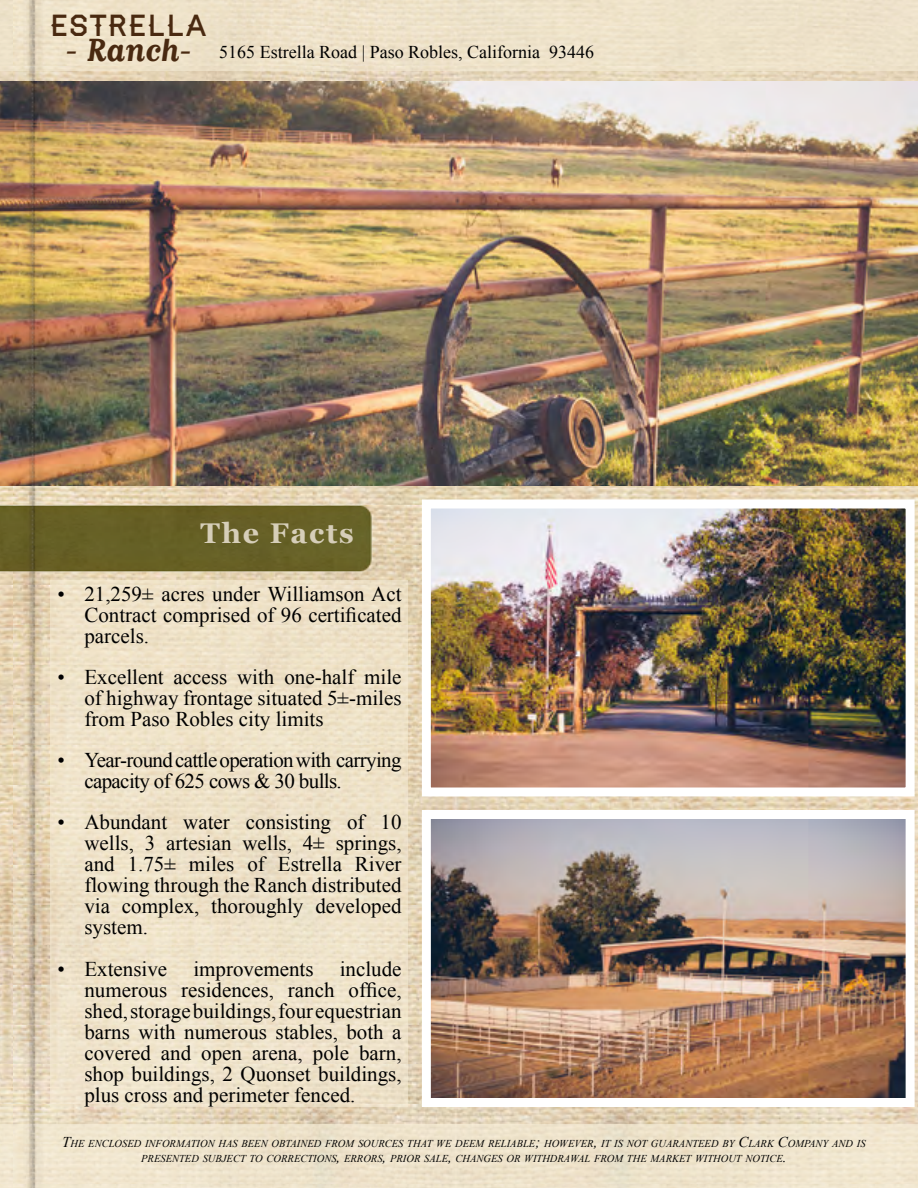
<style>
.page{position:relative;width:918px;height:1188px;background:#fff}
.page>*{position:absolute;margin:0;border:0;box-sizing:border-box;transform-origin:0 0}
.t1{font:700 37.5px "Matrix Script";letter-spacing:-.005em;color:#492910}
.t2{font:29.1px "Haymaker";letter-spacing:.005em;color:#492910;scale:1.04 1}
.t3{font:700 28.5px "Georgia";letter-spacing:.06em;color:#d6ceb9}
.t4{font:21px/21px "Times New Roman";color:#000;text-align:justify}
.t5{font:21px/21px "Times New Roman";letter-spacing:-.03em;color:#000}
.t6{font:18px "Times New Roman";color:#000}
.t7{font:italic 10.5px/15px "Times New Roman";color:#000;text-align:center}
.s1{font-size:36px}
.s2{font-size:15px}
</style>
<div class="page">
<img style="left:0;top:71px;width:918px;height:1054px">
<div style="left:0;top:1125px;width:918px;height:63px;background:#efe4cc"></div>
<div style="left:0;top:0;width:918px;height:71px;background:#eee2c9"></div>
<div style="left:51px;top:580px;width:357px;height:527px;background:#eee2c9"></div>
<img style="left:0;top:486px;width:383px;height:108px">
<img style="left:432px;top:820px;width:473px;height:277px">
<div style="left:422px;top:810px;width:493px;height:297px;border:9px solid #fff"></div>
<img style="left:432px;top:510px;width:473px;height:276px">
<div style="left:422px;top:500px;width:493px;height:296px;border:9px solid #fff"></div>
<img style="left:0;top:81px;width:918px;height:405px">
<img style="left:21px;top:0;width:26px;height:1188px">
<p class="t2" style="left:50px;top:14px;width:153px">ESTRELLA</p>
<p class="t1" style="left:65px;top:32px;width:128px"><span class="s1">-</span> Ranch<span class="s1">-</span></p>
<p class="t6" style="left:219px;top:40px;width:377px">5165 Estrella Road | Paso Robles, California 93446</p>
<p class="t3" style="left:201px;top:514px;width:155px">The Facts</p>
<p class="t4" style="left:84px;top:583px;width:319px;text-indent:-27px">• 21,259± acres under Williamson Act Contract comprised of 96 certificated parcels.</p>
<p class="t4" style="left:84px;top:666px;width:319px;text-indent:-27px">• Excellent access with one-half mile of highway frontage situated 5±-miles from Paso Robles city limits</p>
<p class="t5" style="left:84px;top:749px;width:319px;text-indent:-27px">• Year-round cattle operation with carrying capacity of 625 cows &amp; 30 bulls.</p>
<p class="t4" style="left:84px;top:811px;width:319px;text-indent:-27px">• Abundant water consisting of 10 wells, 3 artesian wells, 4± springs, and 1.75± miles of Estrella River flowing through the Ranch distributed via complex, thoroughly developed system.</p>
<p class="t4" style="left:84px;top:958px;width:319px;text-indent:-27px">• Extensive improvements include numerous residences, ranch office, shed, storage buildings, four equestrian barns with numerous stables, both a covered and open arena, pole barn, shop buildings, 2 Quonset buildings, plus cross and perimeter fenced.</p>
<p class="t7" style="left:62px;top:1136px;width:805px"><span class="s2">T</span>HE ENCLOSED INFORMATION HAS BEEN OBTAINED FROM SOURCES THAT WE DEEM RELIABLE<span class="s2">;</span> HOWEVER<span class="s2">,</span> IT IS NOT GUARANTEED BY <span class="s2">C</span>LARK <span class="s2">C</span>OMPANY AND IS<br>PRESENTED SUBJECT TO CORRECTIONS<span class="s2">,</span> ERRORS<span class="s2">,</span> PRIOR SALE<span class="s2">,</span> CHANGES OR WITHDRAWAL FROM THE MARKET WITHOUT NOTICE<span class="s2">.</span></p>
</div>
